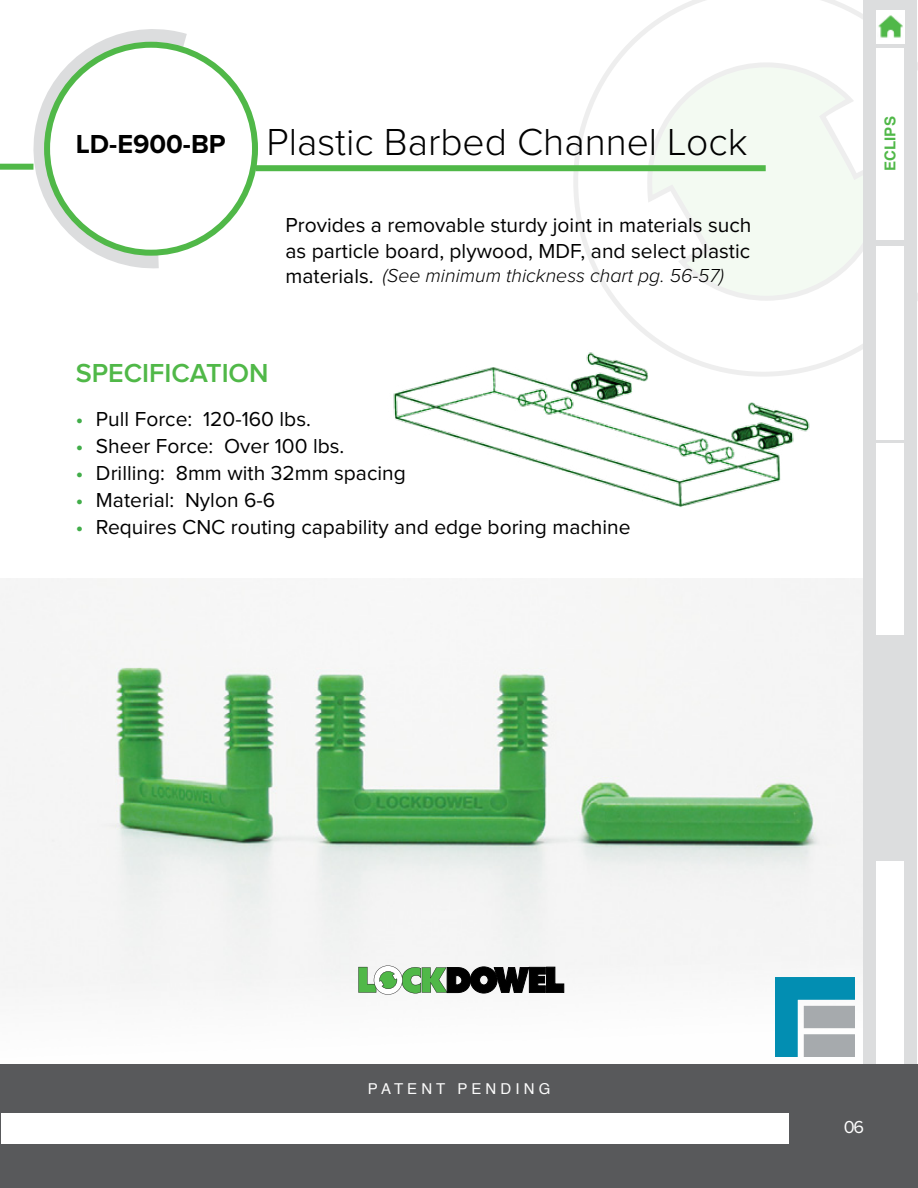
<style>
.page{position:relative;width:918px;height:1188px;background:#fff}
.page>*{position:absolute;margin:0;border:0;box-sizing:border-box;transform-origin:0 0}
.t1{font:300 39px "Proxima Nova";color:#000}
.t2{font:600 27px "Proxima Nova";color:#50b848}
.t3{font:700 27px "Proxima Nova";color:#000}
.t4{font:21px "Proxima Nova";color:#000}
.t5{font:italic 300 19.5px "Proxima Nova";color:#000}
.t6{font:18px "Proxima Nova";color:#fff}
.t7{font:15px "Helvetica";color:#fbfbfb}
.t8{font:700 15px "Helvetica";letter-spacing:.01em;color:#50b848}
.s1{font-weight:400;font-style:normal;font-size:21px}
.s2{font-weight:600;color:#41ad49}
</style>
<div class="page">
<svg style="left:573px;top:0;width:345px;height:360px"></svg>
<svg style="left:647px;top:62px;width:216px;height:239px;fill:#f3faf2"></svg>
<img style="left:0;top:578px;width:863px;height:415px">
<img style="left:393px;top:322px;width:449px;height:185px">
<svg style="left:17px;top:29px;width:186px;height:240px"></svg>
<div style="left:44px;top:42px;width:214px;height:214px;border:6px solid #50b848;border-radius:50%"></div>
<div style="left:255px;top:165px;width:511px;height:6px;background:#50b848"></div>
<div style="left:0;top:164px;width:33px;height:6px;background:#50b848"></div>
<svg style="left:358px;top:966px;width:206px;height:29px"></svg>
<div style="left:863px;top:0;width:54px;height:1064px;background:#dcddde"></div>
<div style="left:876px;top:48px;width:27px;height:192px;background:#fff"></div>
<div style="left:876px;top:246px;width:27px;height:193px;background:#fff"></div>
<div style="left:876px;top:861px;width:27px;height:204px;background:#fff"></div>
<div style="left:0;top:1064px;width:918px;height:124px;background:#58595b"></div>
<div style="left:876px;top:444px;width:27px;height:191px;background:#fff"></div>
<div style="left:2px;top:1113px;width:787px;height:30px;background:#fff"></div>
<div style="left:876px;top:10px;width:29px;height:33px;background:#fff"></div>
<img style="left:878px;top:15px;width:25px;height:23px">
<img style="left:775px;top:977px;width:80px;height:80px">
<p class="t3" style="left:76px;top:124px;width:152px">LD-E900-BP</p>
<p class="t1" style="left:266px;top:124px;width:483px">Plastic Barbed Channel Lock</p>
<p class="t4" style="left:286px;top:215px;width:467px">Provides a removable sturdy joint in materials such</p>
<p class="t4" style="left:286px;top:241px;width:466px">as particle board, plywood, MDF, and select plastic</p>
<p class="t5" style="left:286px;top:267px;width:440px"><span class="s1">materials.</span> (See minimum thickness chart pg. 56-57)</p>
<p class="t2" style="left:76px;top:360px;width:195px">SPECIFICATION</p>
<p class="t4" style="left:76px;top:410px;width:237px"><span class="s2">•</span> Pull Force: 120-160 lbs.</p>
<p class="t4" style="left:76px;top:437px;width:270px"><span class="s2">•</span> Sheer Force: Over 100 lbs.</p>
<p class="t4" style="left:76px;top:464px;width:332px"><span class="s2">•</span> Drilling: 8mm with 32mm spacing</p>
<p class="t4" style="left:76px;top:491px;width:201px"><span class="s2">•</span> Material: Nylon 6-6</p>
<p class="t4" style="left:76px;top:518px;width:556px"><span class="s2">•</span> Requires CNC routing capability and edge boring machine</p>
<p class="t8" style="left:878px;top:171px;width:56px;rotate:-90deg">ECLIPS</p>
<p class="t7" style="left:368px;top:1077px;width:184px">P A T E N T P E N D I N G</p>
<p class="t6" style="left:844px;top:1119px;width:22px">06</p>
</div>
